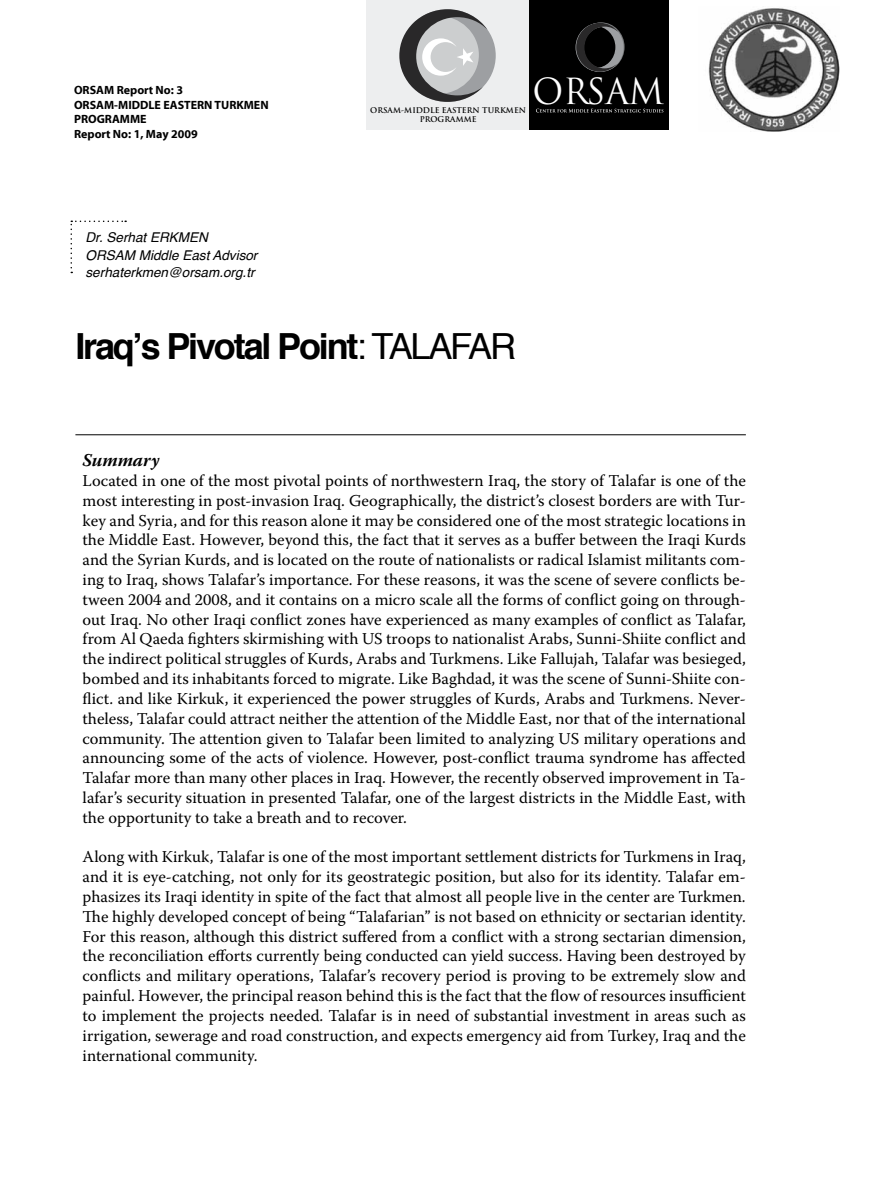
<style>
.page{position:relative;width:876px;height:1188px;background:#fff}
.page>*{position:absolute;margin:0;border:0;box-sizing:border-box;transform-origin:0 0}
.t1{font:700 36px "Helvetica";letter-spacing:-.06em;color:#000}
.t2{font:35.1px "Trajan Pro";letter-spacing:-.005em;color:#fff;scale:.96 1}
.t3{font:italic 700 18px "Warnock Pro";color:#000}
.t4{font:16.5px/19.8px "Warnock Pro";color:#000;text-align:justify}
.t5{font:italic 13.5px/17.7px "Helvetica";color:#000}
.t6{font:700 12px "Myriad Pro";color:#000}
.t7{font:700 12px "Myriad";color:#000}
.t8{font:700 7.65px/9.1px "Trajan Pro";color:#000;text-align:center}
.s1{font-weight:400}
</style>
<div class="page">
<hr style="left:75px;top:434px;width:670px;height:1px;background:#000">
<svg style="left:70px;top:221px;width:56px;height:52px"></svg>
<div style="left:528px;top:0;width:141px;height:129px;background:#000"></div>
<svg style="left:536px;top:109px;width:127px;height:4px"></svg>
<svg style="left:575px;top:22px;width:49px;height:50px"></svg>
<img style="left:708px;top:8px;width:131px;height:123px">
<div style="left:366px;top:0;width:163px;height:129px;background:#edeeef"></div>
<svg style="left:399px;top:9px;width:96px;height:93px"></svg>
<p class="t7" style="left:74px;top:83px;width:110px">ORSAM Report No: 3</p>
<p class="t6" style="left:74px;top:97px;width:196px">ORSAM-MIDDLE EASTERN TURKMEN</p>
<p class="t6" style="left:74px;top:111px;width:74px">PROGRAMME</p>
<p class="t7" style="left:74px;top:126px;width:125px">Report No: 1, May 2009</p>
<p class="t8" style="left:370px;top:106px;width:157px">ORSAM-MIDDLE EASTERN TURKMEN<br>PROGRAMME</p>
<h2 class="t2" style="left:532px;top:69px;width:139px">ORSAM</h2>
<p class="t5" style="left:86px;top:229px;width:173px">Dr. Serhat ERKMEN<br>ORSAM Middle East Advisor serhaterkmen@orsam.org.tr</p>
<h1 class="t1" style="left:75px;top:318px;width:442px">Iraq’s Pivotal Point<span class="s1">: TALAFAR</span></h1>
<p class="t3" style="left:83px;top:449px;width:78px">Summary</p>
<p class="t4" style="left:83px;top:470px;width:664px">Located in one of the most pivotal points of northwestern Iraq, the story of Talafar is one of the most interesting in post-invasion Iraq. Geographically, the district’s closest borders are with Tur&shy;key and Syria, and for this reason alone it may be considered one of the most strategic locations in the Middle East. However, beyond this, the fact that it serves as a buffer between the Iraqi Kurds and the Syrian Kurds, and is located on the route of nationalists or radical Islamist militants com&shy;ing to Iraq, shows Talafar’s importance. For these reasons, it was the scene of severe conflicts be&shy;tween 2004 and 2008, and it contains on a micro scale all the forms of conflict going on through&shy;out Iraq. No other Iraqi conflict zones have experienced as many examples of conflict as Talafar, from Al Qaeda fighters skirmishing with US troops to nationalist Arabs, Sunni-Shiite conflict and the indirect political struggles of Kurds, Arabs and Turkmens. Like Fallujah, Talafar was besieged, bombed and its inhabitants forced to migrate. Like Baghdad, it was the scene of Sunni-Shiite con&shy;flict. and like Kirkuk, it experienced the power struggles of Kurds, Arabs and Turkmens. Never&shy;theless, Talafar could attract neither the attention of the Middle East, nor that of the international community. The attention given to Talafar been limited to analyzing US military operations and announcing some of the acts of violence. However, post-conflict trauma syndrome has affected Talafar more than many other places in Iraq. However, the recently observed improvement in Ta&shy;lafar’s security situation in presented Talafar, one of the largest districts in the Middle East, with the opportunity to take a breath and to recover.</p>
<p class="t4" style="left:83px;top:847px;width:664px">Along with Kirkuk, Talafar is one of the most important settlement districts for Turkmens in Iraq, and it is eye-catching, not only for its geostrategic position, but also for its identity. Talafar em&shy;phasizes its Iraqi identity in spite of the fact that almost all people live in the center are Turkmen.<br>The highly developed concept of being “Talafarian” is not based on ethnicity or sectarian identity.<br>For this reason, although this district suffered from a conflict with a strong sectarian dimension, the reconciliation efforts currently being conducted can yield success. Having been destroyed by conflicts and military operations, Talafar’s recovery period is proving to be extremely slow and painful. However, the principal reason behind this is the fact that the flow of resources insufficient to implement the projects needed. Talafar is in need of substantial investment in areas such as irrigation, sewerage and road construction, and expects emergency aid from Turkey, Iraq and the international community.</p>
</div>
